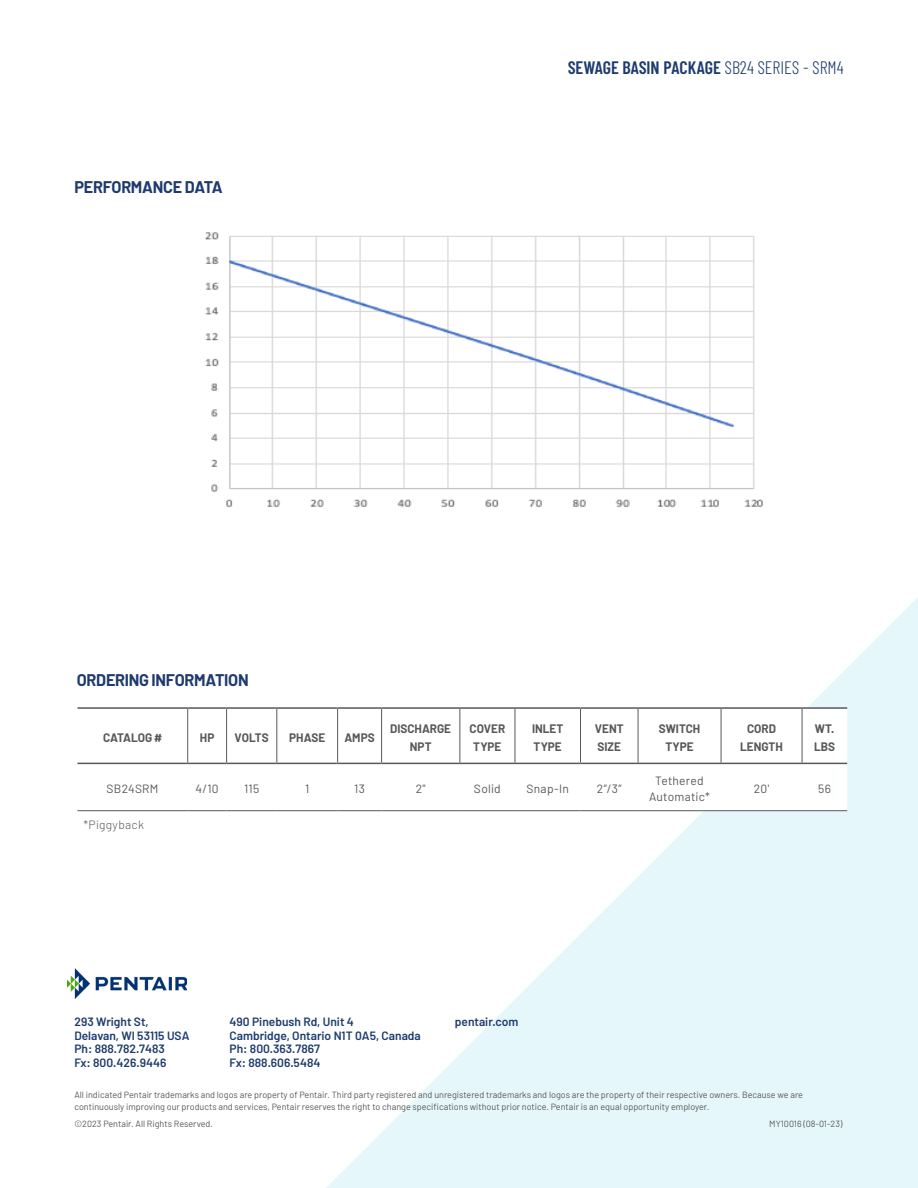
<style>
.page{position:relative;width:918px;height:1188px;background:#fff}
.page>*{position:absolute;margin:0;border:0;box-sizing:border-box;transform-origin:0 0}
.t1{font:600 18px "Barlow Condensed";letter-spacing:-.005em;color:#1d3b6d}
.Sub-Head_Blue{font:700 16.5px "Barlow";letter-spacing:-.015em;color:#1f3a6d}
.t2{font:600 12px "Barlow";color:#1d3b6d}
.Table_Header{font:700 12px/18px "Barlow";color:#57585a;text-align:center}
.Table_Text{font:12px/16.5px "Barlow";letter-spacing:.02em;color:#57585a;text-align:center}
.Body_Copy{font:300 12px "Barlow";letter-spacing:.025em;color:#57585a}
.Trademark_Footer{font:9px/12px "Barlow";color:#57585a}
.s1{font-weight:300}
</style>
<div class="page">
<svg style="left:310px;top:597px;width:608px;height:591px;fill:#e6f7fb"></svg>
<img style="left:67px;top:968px;width:120px;height:31px">
<svg style="left:77px;top:709px;width:770px;height:101px"></svg>
<hr style="left:187px;top:709px;width:1px;height:54px;background:#57585a">
<hr style="left:226px;top:709px;width:1px;height:54px;background:#57585a">
<hr style="left:277px;top:709px;width:1px;height:54px;background:#57585a">
<hr style="left:337px;top:709px;width:1px;height:54px;background:#57585a">
<hr style="left:381px;top:709px;width:1px;height:54px;background:#57585a">
<hr style="left:460px;top:709px;width:1px;height:54px;background:#57585a">
<hr style="left:515px;top:709px;width:1px;height:54px;background:#57585a">
<hr style="left:580px;top:709px;width:1px;height:54px;background:#57585a">
<hr style="left:638px;top:709px;width:1px;height:54px;background:#57585a">
<hr style="left:721px;top:709px;width:1px;height:54px;background:#57585a">
<hr style="left:802px;top:709px;width:1px;height:54px;background:#57585a">
<hr style="left:77px;top:810px;width:111px;height:1px;background:#57585a">
<hr style="left:188px;top:810px;width:39px;height:1px;background:#57585a">
<hr style="left:227px;top:810px;width:50px;height:1px;background:#57585a">
<hr style="left:277px;top:810px;width:61px;height:1px;background:#57585a">
<hr style="left:338px;top:810px;width:44px;height:1px;background:#57585a">
<hr style="left:382px;top:810px;width:78px;height:1px;background:#57585a">
<hr style="left:460px;top:810px;width:55px;height:1px;background:#57585a">
<hr style="left:515px;top:810px;width:66px;height:1px;background:#57585a">
<hr style="left:581px;top:810px;width:57px;height:1px;background:#57585a">
<hr style="left:638px;top:810px;width:83px;height:1px;background:#57585a">
<hr style="left:721px;top:810px;width:81px;height:1px;background:#57585a">
<hr style="left:802px;top:810px;width:45px;height:1px;background:#57585a">
<hr style="left:77px;top:707px;width:111px;height:2px;background:#57585a">
<hr style="left:188px;top:707px;width:39px;height:2px;background:#57585a">
<hr style="left:227px;top:707px;width:50px;height:2px;background:#57585a">
<hr style="left:277px;top:707px;width:61px;height:2px;background:#57585a">
<hr style="left:338px;top:707px;width:44px;height:2px;background:#57585a">
<hr style="left:382px;top:707px;width:78px;height:2px;background:#57585a">
<hr style="left:460px;top:707px;width:55px;height:2px;background:#57585a">
<hr style="left:515px;top:707px;width:66px;height:2px;background:#57585a">
<hr style="left:581px;top:707px;width:57px;height:2px;background:#57585a">
<hr style="left:638px;top:707px;width:83px;height:2px;background:#57585a">
<hr style="left:721px;top:707px;width:81px;height:2px;background:#57585a">
<hr style="left:802px;top:707px;width:45px;height:2px;background:#57585a">
<hr style="left:77px;top:763px;width:111px;height:1px;background:#57585a">
<hr style="left:188px;top:763px;width:39px;height:1px;background:#57585a">
<hr style="left:227px;top:763px;width:50px;height:1px;background:#57585a">
<hr style="left:277px;top:763px;width:61px;height:1px;background:#57585a">
<hr style="left:338px;top:763px;width:44px;height:1px;background:#57585a">
<hr style="left:382px;top:763px;width:78px;height:1px;background:#57585a">
<hr style="left:460px;top:763px;width:55px;height:1px;background:#57585a">
<hr style="left:515px;top:763px;width:66px;height:1px;background:#57585a">
<hr style="left:581px;top:763px;width:57px;height:1px;background:#57585a">
<hr style="left:638px;top:763px;width:83px;height:1px;background:#57585a">
<hr style="left:721px;top:763px;width:81px;height:1px;background:#57585a">
<hr style="left:802px;top:763px;width:45px;height:1px;background:#57585a">
<img style="left:205px;top:232px;width:558px;height:275px">
<p class="Sub-Head_Blue" style="left:74px;top:176px;width:150px">PERFORMANCE DATA</p>
<p class="Sub-Head_Blue" style="left:77px;top:670px;width:173px">ORDERING INFORMATION</p>
<p class="t1" style="left:568px;top:57px;width:277px">SEWAGE BASIN PACKAGE <span class="s1">SB24 SERIES - SRM4</span></p>
<p class="Table_Header" style="left:103px;top:728px;width:61px">CATALOG #</p>
<p class="Table_Header" style="left:200px;top:728px;width:16px">HP</p>
<p class="Table_Header" style="left:235px;top:728px;width:36px">VOLTS</p>
<p class="Table_Header" style="left:289px;top:728px;width:38px">PHASE</p>
<p class="Table_Header" style="left:344px;top:728px;width:32px">AMPS</p>
<p class="Table_Header" style="left:390px;top:719px;width:62px">DISCHARGE<br>NPT</p>
<p class="Table_Header" style="left:470px;top:719px;width:37px">COVER<br>TYPE</p>
<p class="Table_Header" style="left:532px;top:719px;width:33px;text-align:left">INLET<br>TYPE</p>
<p class="Table_Header" style="left:595px;top:719px;width:30px;text-align:left">VENT<br>SIZE</p>
<p class="Table_Header" style="left:659px;top:719px;width:43px">SWITCH<br>TYPE</p>
<p class="Table_Header" style="left:740px;top:719px;width:44px">CORD<br>LENGTH</p>
<p class="Table_Header" style="left:814px;top:719px;width:23px;text-align:left">WT.<br>LBS</p>
<p class="Table_Text" style="left:107px;top:780px;width:53px">SB24SRM</p>
<p class="Table_Text" style="left:196px;top:780px;width:25px">4/10</p>
<p class="Table_Text" style="left:244px;top:780px;width:17px">115</p>
<p class="Table_Text" style="left:305px;top:780px;width:6px">1</p>
<p class="Table_Text" style="left:354px;top:780px;width:12px">13</p>
<p class="Table_Text" style="left:416px;top:780px;width:12px">2"</p>
<p class="Table_Text" style="left:474px;top:780px;width:28px">Solid</p>
<p class="Table_Text" style="left:527px;top:780px;width:44px">Snap-In</p>
<p class="Table_Text" style="left:597px;top:780px;width:27px">2”/3”</p>
<p class="Table_Text" style="left:649px;top:771px;width:63px">Tethered<br>Automatic*</p>
<p class="Table_Text" style="left:754px;top:780px;width:17px">20'</p>
<p class="Table_Text" style="left:818px;top:780px;width:14px">56</p>
<p class="Body_Copy" style="left:83px;top:817px;width:62px">*Piggyback</p>
<p class="t2" style="left:74px;top:1015px;width:76px">293 Wright St,</p>
<p class="t2" style="left:74px;top:1028px;width:117px">Delavan, WI 53115 USA</p>
<p class="t2" style="left:74px;top:1042px;width:92px">Ph: 888.782.7483</p>
<p class="t2" style="left:74px;top:1055px;width:94px">Fx: 800.426.9446</p>
<p class="t2" style="left:230px;top:1015px;width:126px">490 Pinebush Rd, Unit 4</p>
<p class="t2" style="left:455px;top:1015px;width:65px">pentair.com</p>
<p class="t2" style="left:230px;top:1028px;width:193px">Cambridge, Ontario N1T 0A5, Canada</p>
<p class="t2" style="left:230px;top:1042px;width:92px">Ph: 800.363.7867</p>
<p class="t2" style="left:230px;top:1055px;width:92px">Fx: 888.606.5484</p>
<p class="Trademark_Footer" style="left:74px;top:1088px;width:730px">All indicated Pentair trademarks and logos are property of Pentair. Third party registered and unregistered trademarks and logos are the property of their respective owners. Because we are continuously improving our products and services, Pentair reserves the right to change specifications without prior notice. Pentair is an equal opportunity employer.</p>
<p class="Trademark_Footer" style="left:74px;top:1117px;width:140px">©2023 Pentair. All Rights Reserved.</p>
<p class="Trademark_Footer" style="left:769px;top:1117px;width:75px">MY10016 (08-01-23)</p>
</div>
